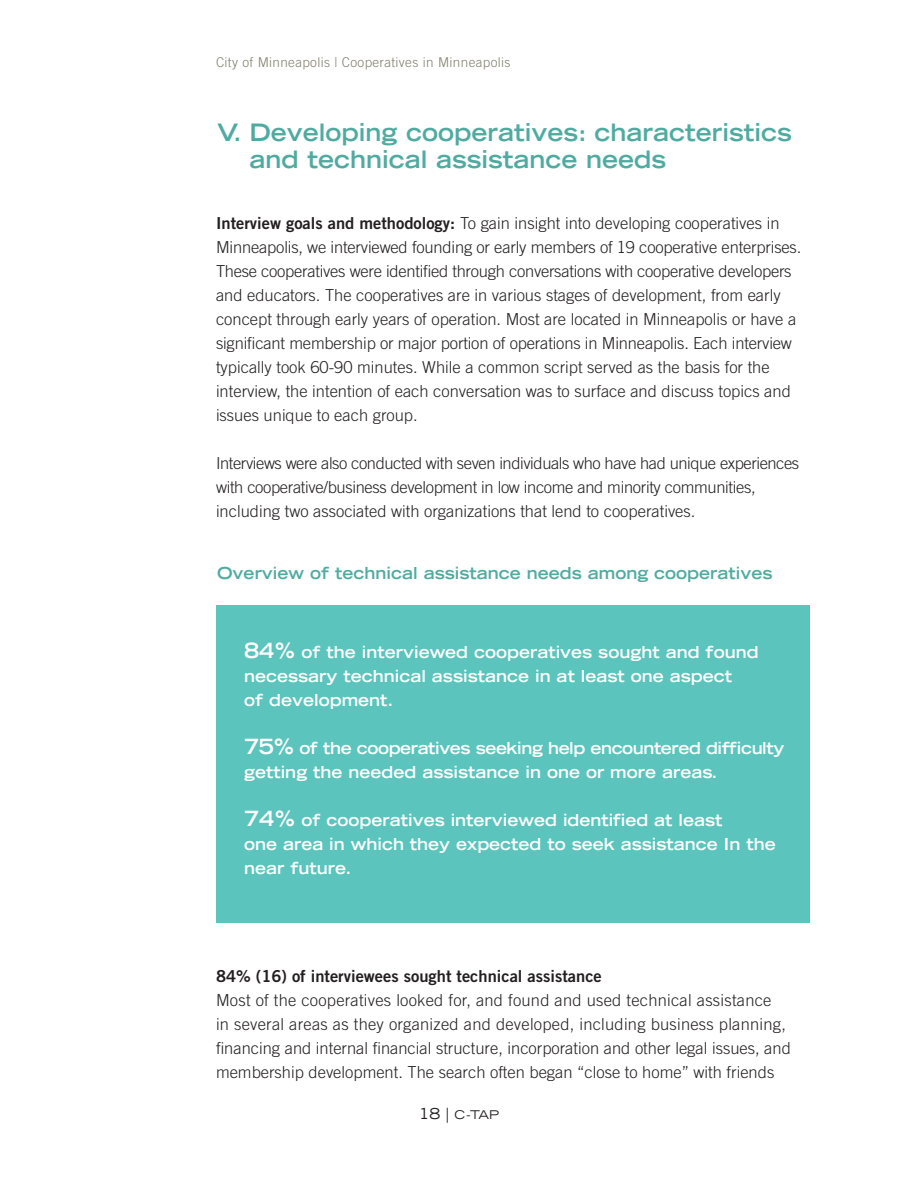
<style>
.page{position:relative;width:918px;height:1188px;background:#fff}
.page>*{position:absolute;margin:0;border:0;box-sizing:border-box;transform-origin:0 0}
.t1{font:700 expanded 24px/27px "Trade Gothic LH";color:#4faba0}
.t2{font:300 16.5px/24px "Trade Gothic";color:#231f20}
.t3{font:700 expanded 16.5px/24px "Trade Gothic LH";color:#fff}
.t4{font:300 16.5px/24px "Trade Gothic";letter-spacing:-.02em;color:#231f20}
.t5{font:700 expanded 16.5px/24px "Trade Gothic LH";letter-spacing:-.025em;color:#fff}
.t6{font:700 expanded 16.5px "Trade Gothic LH";color:#4faba0}
.t7{font:16.5px "Trade Gothic Bold Two";color:#231f20}
.t8{font:300 13.5px "Trade Gothic";letter-spacing:.025em;color:#82806e}
.t9{font:expanded 12px "Trade Gothic LH";color:#231f20}
.s1{font-family:"Trade Gothic Bold Two";font-weight:400}
.s2{font-size:21px}
.s3{font-size:15px}
</style>
<div class="page">
<div style="left:216px;top:605px;width:594px;height:317px;background:#5ac4bd"></div>
<p class="t8" style="left:216px;top:54px;width:296px">City of Minneapolis | Cooperatives in Minneapolis</p>
<h1 class="t1" style="left:249px;top:118px;width:544px;text-indent:-32px">V. Developing cooperatives: characteristics and technical assistance needs</h1>
<p class="t2" style="left:216px;top:211px;width:587px"><span class="s1">Interview goals and methodology:</span> To gain insight into developing cooperatives in Minneapolis, we interviewed founding or early members of 19 cooperative enterprises.<br>These cooperatives were identified through conversations with cooperative developers and educators. The cooperatives are in various stages of development, from early concept through early years of operation. Most are located in Minneapolis or have a significant membership or major portion of operations in Minneapolis. Each interview typically took 60-90 minutes. While a common script served as the basis for the interview, the intention of each conversation was to surface and discuss topics and issues unique to each group.</p>
<p class="t4" style="left:216px;top:451px;width:585px">Interviews were also conducted with seven individuals who have had unique experiences with cooperative/business development in low income and minority communities, including two associated with organizations that lend to cooperatives.</p>
<p class="t6" style="left:217px;top:562px;width:557px">Overview of technical assistance needs among cooperatives</p>
<p class="t3" style="left:244px;top:640px;width:516px"><span class="s2">84%</span> of the interviewed cooperatives sought and found necessary technical assistance in at least one aspect<br>of development.</p>
<p class="t5" style="left:244px;top:736px;width:542px"><span class="s2">75%</span> of the cooperatives seeking help encountered difficulty getting the needed assistance in one or more areas.</p>
<p class="t3" style="left:244px;top:808px;width:533px"><span class="s2">74%</span> of cooperatives interviewed identified at least<br>one area in which they expected to seek assistance In the near future.</p>
<p class="t7" style="left:216px;top:966px;width:387px">84% (16) of interviewees sought technical assistance</p>
<p class="t2" style="left:216px;top:988px;width:576px">Most of the cooperatives looked for, and found and used technical assistance<br>in several areas as they organized and developed, including business planning, financing and internal financial structure, incorporation and other legal issues, and membership development. The search often began “close to home” with friends</p>
<p class="t9" style="left:419px;top:1107px;width:82px"><span class="s3">18 |</span> C -TAP</p>
</div>
